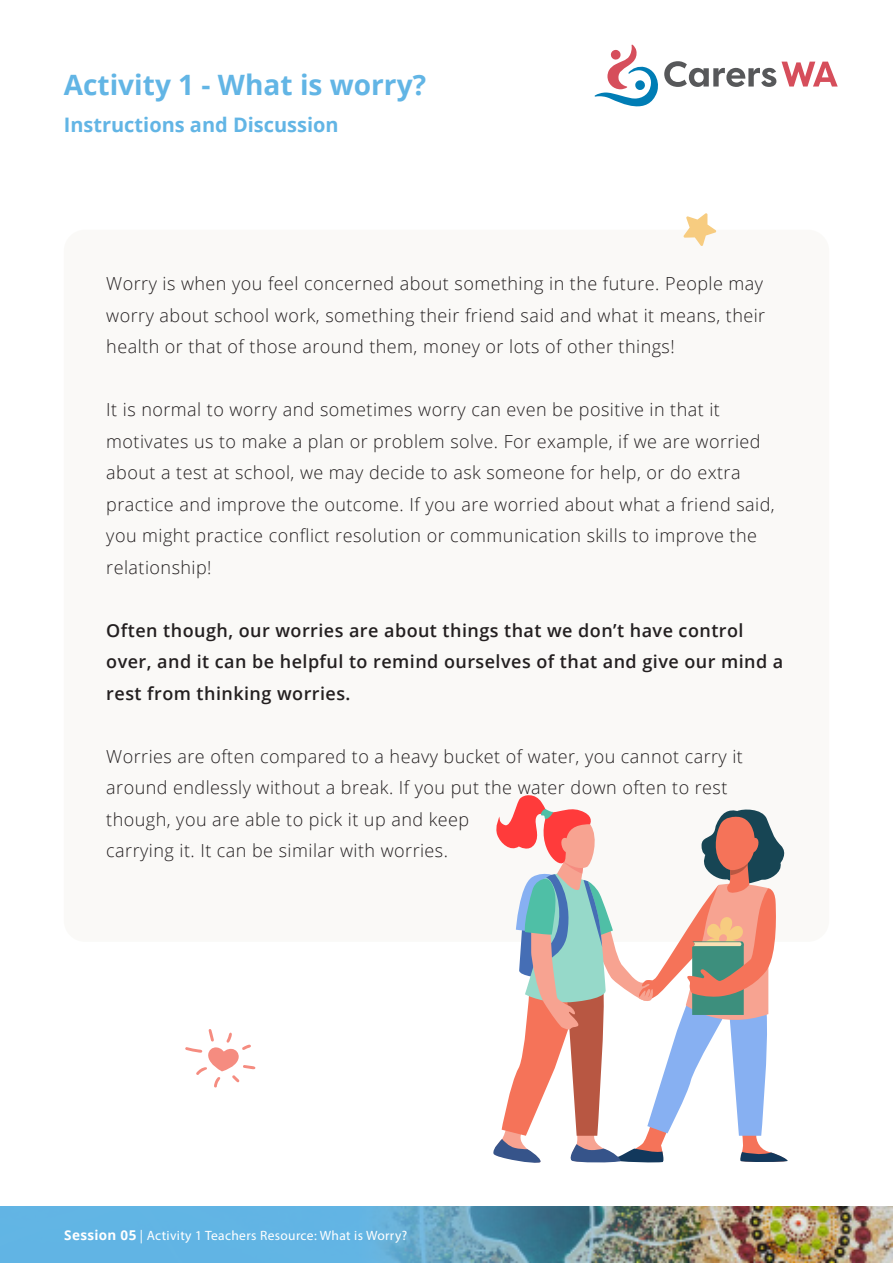
<style>
.page{position:relative;width:893px;height:1263px;background:#fff}
.page>*{position:absolute;margin:0;border:0;box-sizing:border-box;transform-origin:0 0}
.Sub-heading{font:700 28.05px "Open Sans";color:#62b5e5}
.Sub-heading-2{font:700 19.95px "Open Sans";color:#62b5e5}
.Body_-_Black{font:300 18px/31.5px "Open Sans";letter-spacing:.025em;color:#231f20}
.Body_-_Black-2{font:600 18px/31.5px "Open Sans";letter-spacing:.025em;color:#231f20}
.Body_-_Black-3{font:13.5px "Myriad Pro";letter-spacing:.025em;color:#fff}
.Body_-_Black-4{font:600 13.5px "Open Sans";letter-spacing:.025em;color:#fff}
.Body_-_Black-5{font:700 13.5px "Open Sans";color:#fff}
.s1{font-family:"Open Sans";font-weight:700}
.s2{font-weight:300}
</style>
<div class="page">
<div style="left:64px;top:230px;width:765px;height:712px;background:#faf9f7;border-radius:21px"></div>
<svg style="left:683px;top:213px;width:33px;height:33px"></svg>
<img style="left:0;top:1206px;width:893px;height:57px">
<svg style="left:595px;top:45px;width:243px;height:62px"></svg>
<svg style="left:493px;top:795px;width:295px;height:368px"></svg>
<svg style="left:185px;top:1029px;width:71px;height:59px"></svg>
<p class="Sub-heading" style="left:64px;top:65px;width:364px">Activity 1 - What is worry?</p>
<p class="Sub-heading-2" style="left:64px;top:111px;width:276px">Instructions and Discussion</p>
<p class="Body_-_Black" style="left:106px;top:267px;width:660px;text-align:justify">Worry is when you feel concerned about something in the future. People may worry about school work, something their friend said and what it means, their health or that of those around them, money or lots of other things!</p>
<p class="Body_-_Black" style="left:106px;top:393px;width:670px">It is normal to worry and sometimes worry can even be positive in that it motivates us to make a plan or problem solve. For example, if we are worried about a test at school, we may decide to ask someone for help, or do extra practice and improve the outcome. If you are worried about what a friend said, you might practice conflict resolution or communication skills to improve the relationship!</p>
<p class="Body_-_Black-2" style="left:106px;top:614px;width:678px">Often though, our worries are about things that we don’t have control over, and it can be helpful to remind ourselves of that and give our mind a rest from thinking worries.</p>
<p class="Body_-_Black" style="left:106px;top:740px;width:638px">Worries are often compared to a heavy bucket of water, you cannot carry it around endlessly without a break. If you put the water down often to rest though, you are able to pick it up and keep<br>carrying it. It can be similar with worries.</p>
<p class="Body_-_Black-3" style="left:64px;top:1227px;width:344px"><span class="s1">Session 05</span> | Activity 1 Teachers Resource: What is Worry?</p>
<p class="Body_-_Black-5" style="left:129px;top:1225px;width:9px">4</p>
<p class="Body_-_Black-4" style="left:169px;top:1226px;width:225px">ivity 3 Worksheet: <span class="s2">Hand Template</span></p>
</div>
